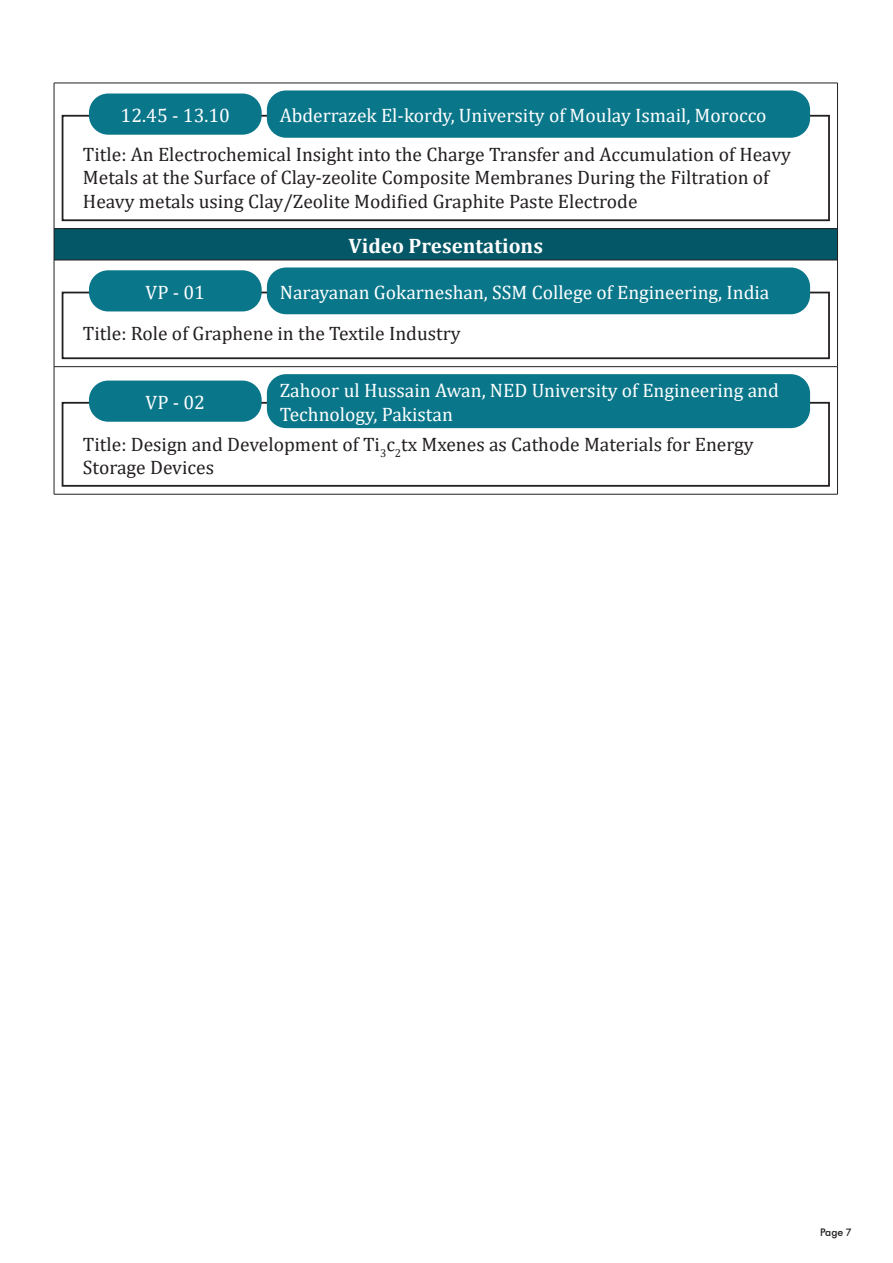
<style>
.page{position:relative;width:893px;height:1263px;background:#fff}
.page>*{position:absolute;margin:0;border:0;box-sizing:border-box;transform-origin:0 0}
.t1{font:700 21px "Cambria";color:#fff}
.t2{font:19.5px/23.4px "Cambria";color:#231f20}
.t3{font:19.5px/23.4px "Cambria";color:#fff}
.t4{font:500 10.5px "Futura BT";color:#231f20}
</style>
<div class="page">
<div style="left:54px;top:229px;width:783px;height:31px;background:#045766"></div>
<hr style="left:54px;top:83px;width:783px;height:1px;background:#231f20">
<hr style="left:54px;top:83px;width:1px;height:146px;background:#231f20">
<hr style="left:837px;top:83px;width:1px;height:146px;background:#231f20">
<hr style="left:54px;top:228px;width:783px;height:1px;background:#231f20">
<hr style="left:54px;top:229px;width:1px;height:31px;background:#231f20">
<hr style="left:837px;top:229px;width:1px;height:31px;background:#231f20">
<hr style="left:54px;top:260px;width:783px;height:1px;background:#231f20">
<hr style="left:54px;top:260px;width:1px;height:107px;background:#231f20">
<hr style="left:837px;top:260px;width:1px;height:107px;background:#231f20">
<hr style="left:54px;top:366px;width:783px;height:1px;background:#231f20">
<hr style="left:54px;top:367px;width:1px;height:127px;background:#231f20">
<hr style="left:837px;top:367px;width:1px;height:127px;background:#231f20">
<hr style="left:54px;top:494px;width:783px;height:1px;background:#231f20">
<div style="left:62px;top:115px;width:768px;height:106px;border:2px solid #231f20"></div>
<div style="left:267px;top:90px;width:543px;height:48px;background:#09768a;border-radius:19px"></div>
<div style="left:89px;top:94px;width:173px;height:41px;background:#09768a;border-radius:19px"></div>
<div style="left:62px;top:292px;width:768px;height:67px;border:2px solid #231f20"></div>
<div style="left:267px;top:267px;width:543px;height:47px;background:#09768a;border-radius:19px"></div>
<div style="left:89px;top:270px;width:173px;height:41px;background:#09768a;border-radius:19px"></div>
<div style="left:62px;top:402px;width:768px;height:85px;border:2px solid #231f20"></div>
<div style="left:267px;top:374px;width:543px;height:54px;background:#09768a;border-radius:19px"></div>
<div style="left:89px;top:381px;width:173px;height:41px;background:#09768a;border-radius:19px"></div>
<p class="t3" style="left:280px;top:104px;width:488px">Abderrazek El-kordy, University of Moulay Ismail, Morocco</p>
<p class="t2" style="left:83px;top:142px;width:710px">Title: An Electrochemical Insight into the Charge Transfer and Accumulation of Heavy<br>Metals at the Surface of Clay-zeolite Composite Membranes During the Filtration of<br>Heavy metals using Clay/Zeolite Modified Graphite Paste Electrode</p>
<p class="t3" style="left:121px;top:104px;width:111px">12.45 - 13.10</p>
<p class="t1" style="left:349px;top:230px;width:196px">Video Presentations</p>
<p class="t3" style="left:280px;top:281px;width:491px">Narayanan Gokarneshan, SSM College of Engineering, India</p>
<p class="t2" style="left:83px;top:322px;width:379px">Title: Role of Graphene in the Textile Industry</p>
<p class="t3" style="left:146px;top:281px;width:61px">VP - 01</p>
<p class="t3" style="left:280px;top:379px;width:501px">Zahoor ul Hussain Awan, NED University of Engineering and<br>Technology, Pakistan</p>
<p class="t2" style="left:83px;top:432px;width:672px">Title: Design and Development of Ti<sub>3</sub>c<sub>2</sub>tx Mxenes as Cathode Materials for Energy<br>Storage Devices</p>
<p class="t3" style="left:146px;top:391px;width:61px">VP - 02</p>
<p class="t4" style="left:820px;top:1225px;width:33px">Page 7</p>
</div>
